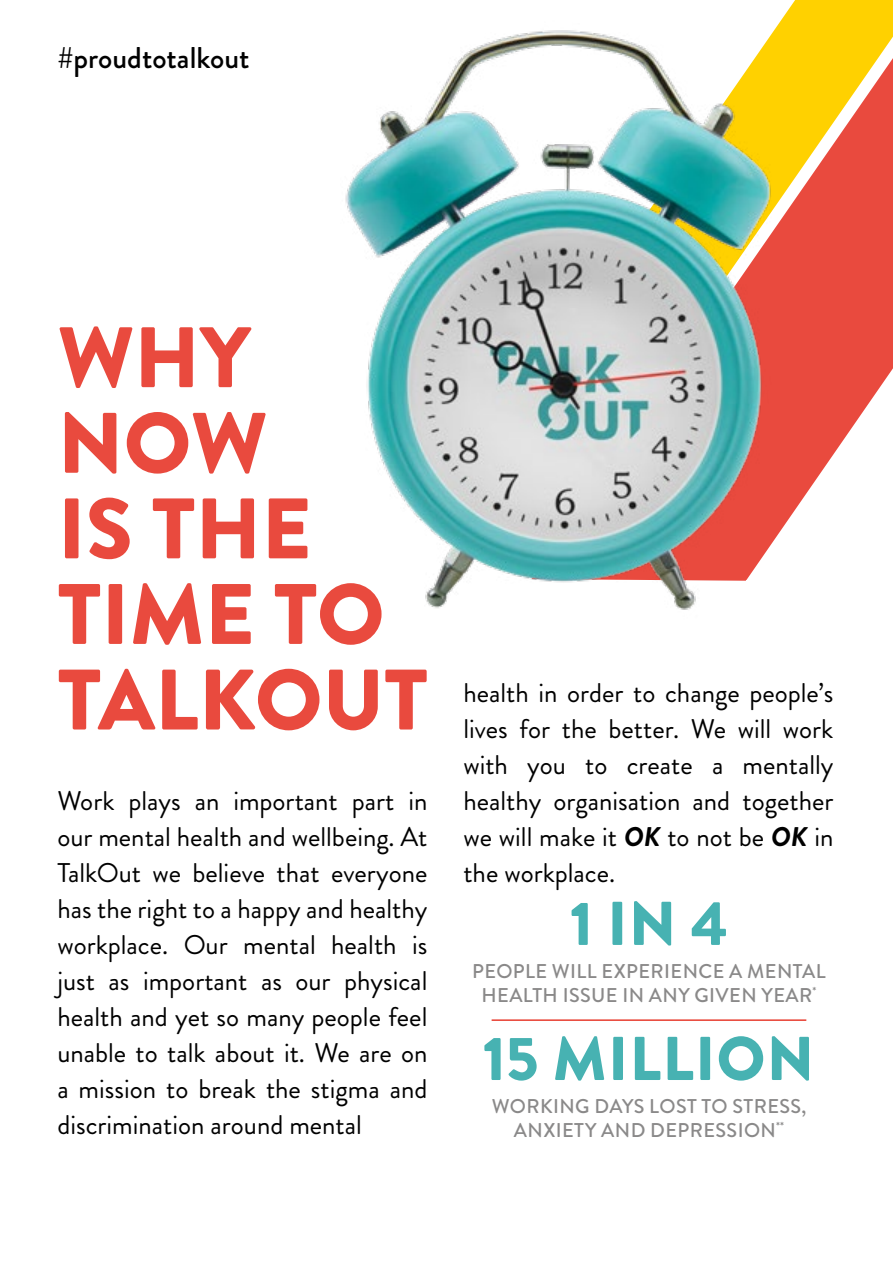
<style>
.page{position:relative;width:893px;height:1263px;background:#fff}
.page>*{position:absolute;margin:0;border:0;box-sizing:border-box;transform-origin:0 0}
.t1{font:900 85.5px/85.5px "Brandon Grotesque";color:#e94a3e}
.t2{font:900 61.8px "Brandon Grotesque";letter-spacing:.02em;color:#47b2b2}
.t3{font:500 30px "Brandon Grotesque";color:#000}
.t4{font:27px/36px "Brandon Grotesque";color:#000;text-align:justify}
.t5{font:500 19.8px/24px "Brandon Grotesque";letter-spacing:.02em;color:#8a8989;text-align:center}
.s1{font-weight:700;font-style:italic}
</style>
<div class="page">
<svg style="left:816px;top:0;width:77px;height:480px"></svg>
<hr style="left:492px;top:1019px;width:314px;height:2px;background:#e94a3e">
<img style="left:345px;top:0;width:471px;height:610px">
<p class="t3" style="left:57px;top:37px;width:194px">#proudtotalkout</p>
<h1 class="t1" style="left:58px;top:316px;width:372px">WHY<br>NOW<br>IS THE<br>TIME TO<br>TALKOUT</h1>
<p class="t4" style="left:57px;top:783px;width:372px">Work plays an important part in our mental health and wellbeing. At TalkOut we believe that everyone has the right to a happy and healthy workplace. Our mental health is just as important as our physical health and yet so many people feel unable to talk about it. We are on a mission to break the stigma and discrimination around mental</p>
<p class="t4" style="left:463px;top:675px;width:372px">health in order to change people’s lives for the better. We will work with you to create a mentally healthy organisation and together we will make it <span class="s1">OK</span> to not be <span class="s1">OK</span> in the workplace.</p>
<h2 class="t2" style="left:570px;top:880px;width:159px">1 IN 4</h2>
<p class="t5" style="left:472px;top:959px;width:355px">PEOPLE WILL EXPERIENCE A MENTAL<br>HEALTH ISSUE IN ANY GIVEN YEAR<sup>*</sup></p>
<h2 class="t2" style="left:483px;top:1015px;width:333px">15 MILLION</h2>
<p class="t5" style="left:492px;top:1094px;width:316px">WORKING DAYS LOST TO STRESS,<br>ANXIETY AND DEPRESSION<sup>**</sup></p>
</div>
